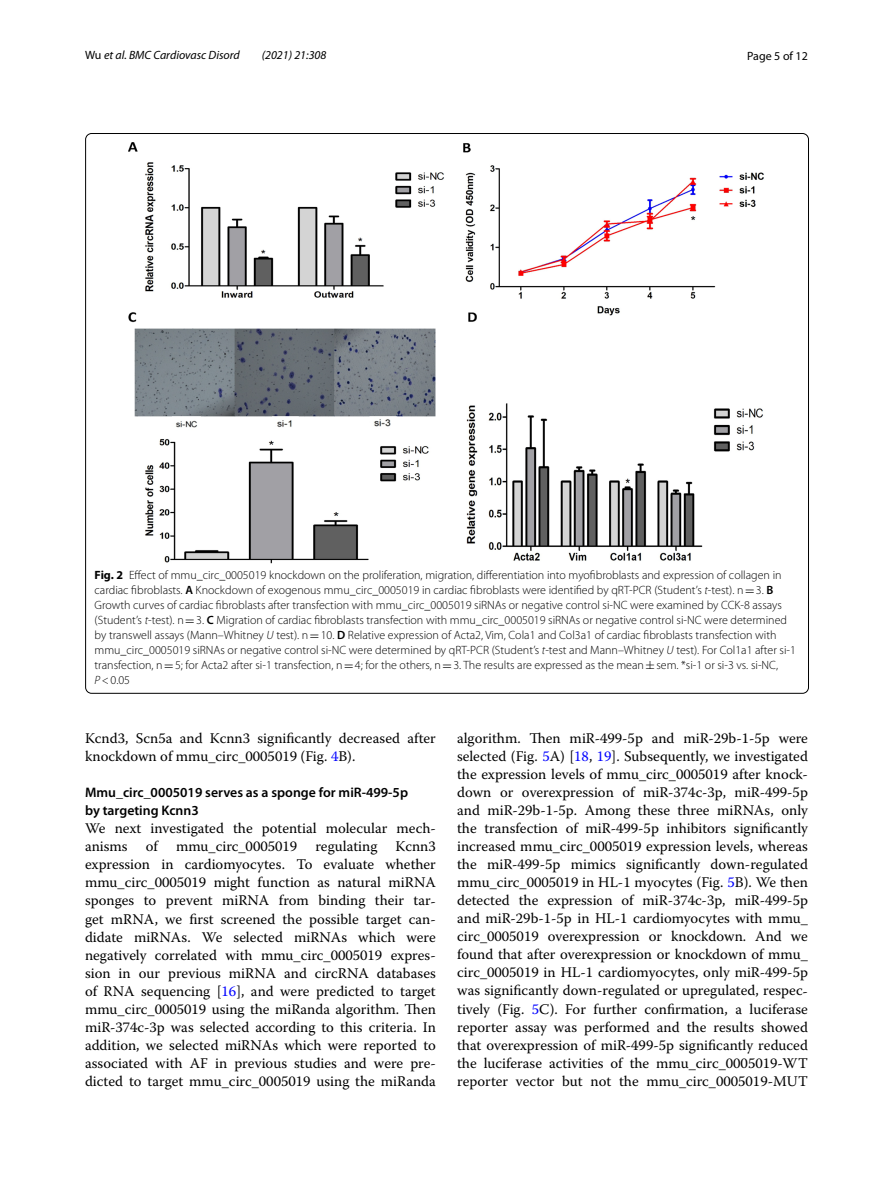
<style>
.page{position:relative;width:893px;height:1187px;background:#fff}
.page>*{position:absolute;margin:0;border:0;box-sizing:border-box;transform-origin:0 0}
.t1{font:14.7px/18px "Warnock Pro";color:#000;text-align:justify}
.t2{font:600 13.8px/18px "Myriad Pro";color:#000}
.t3{font:300 12px/15px "Myriad Pro";color:#000}
.t4{font:italic 12px "Myriad Pro";color:#000}
.t5{font:12px "Myriad Pro";color:#000}
.s1{font-style:normal}
.s2{font-weight:700}
.s3{font-weight:600}
.s4{font-style:italic}
.s5{font-family:"MTSY";font-weight:400}
.s6{color:#00f}
</style>
<div class="page">
<img style="left:128px;top:142px;width:636px;height:421px">
<p class="t4" style="left:85px;top:48px;width:156px"><span class="s1">Wu</span> et al. BMC Cardiovasc Disord</p>
<p class="t4" style="left:262px;top:48px;width:66px">(2021) 21:308</p>
<p class="t5" style="left:747px;top:48px;width:62px">Page 5 of 12</p>
<p class="t3" style="left:95px;top:567px;width:703px"><span class="s2">Fig. 2</span> Effect of mmu_circ_0005019 knockdown on the proliferation, migration, differentiation into myofibroblasts and expression of collagen in cardiac fibroblasts. <span class="s3">A</span> Knockdown of exogenous mmu_circ_0005019 in cardiac fibroblasts were identified by qRT-PCR (Student’s <span class="s4">t</span>-test). n<span class="s5">=</span>3. <span class="s3">B </span>Growth curves of cardiac fibroblasts after transfection with mmu_circ_0005019 siRNAs or negative control si-NC were examined by CCK-8 assays (Student’s <span class="s4">t</span>-test). n<span class="s5">=</span>3. <span class="s3">C</span> Migration of cardiac fibroblasts transfection with mmu_circ_0005019 siRNAs or negative control si-NC were determined by transwell assays (Mann–Whitney <span class="s4">U</span> test). n<span class="s5">=</span>10. <span class="s3">D</span> Relative expression of Acta2, Vim, Cola1 and Col3a1 of cardiac fibroblasts transfection with mmu_circ_0005019 siRNAs or negative control si-NC were determined by qRT-PCR (Student’s <span class="s4">t</span>-test and Mann–Whitney <span class="s4">U</span> test). For Col1a1 after si-1 transfection, n<span class="s5">=</span>5; for Acta2 after si-1 transfection, n<span class="s5">=</span>4; for the others, n<span class="s5">=</span>3. The results are expressed as the mean<span class="s5">±</span>sem. *si-1 or si-3 vs. si-NC, <span class="s4">P</span>&lt;0.05</p>
<p class="t1" style="left:85px;top:729px;width:352px">Kcnd3, Scn5a and Kcnn3 significantly decreased after knockdown of mmu_circ_0005019 (Fig. <span class="s6">4</span>B).</p>
<p class="t2" style="left:85px;top:783px;width:325px">Mmu_circ_0005019 serves as a sponge for miR‑499‑5p by targeting Kcnn3</p>
<p class="t1" style="left:85px;top:819px;width:352px">We next investigated the potential molecular mech&shy;anisms of mmu_circ_0005019 regulating Kcnn3 expression in cardiomyocytes. To evaluate whether mmu_circ_0005019 might function as natural miRNA sponges to prevent miRNA from binding their tar&shy;get mRNA, we first screened the possible target can&shy;didate miRNAs. We selected miRNAs which were negatively correlated with mmu_circ_0005019 expres&shy;sion in our previous miRNA and circRNA databases of RNA sequencing [<span class="s6">16</span>], and were predicted to target mmu_circ_0005019 using the miRanda algorithm. Then miR-374c-3p was selected according to this criteria. In addition, we selected miRNAs which were reported to associated with AF in previous studies and were pre&shy;dicted to target mmu_circ_0005019 using the miRanda</p>
<p class="t1" style="left:457px;top:729px;width:352px">algorithm. Then miR-499-5p and miR-29b-1-5p were selected (Fig. <span class="s6">5</span>A) [<span class="s6">18</span>, <span class="s6">19</span>]. Subsequently, we investigated the expression levels of mmu_circ_0005019 after knock&shy;down or overexpression of miR-374c-3p, miR-499-5p and miR-29b-1-5p. Among these three miRNAs, only the transfection of miR-499-5p inhibitors significantly increased mmu_circ_0005019 expression levels, whereas the miR-499-5p mimics significantly down-regulated mmu_circ_0005019 in HL-1 myocytes (Fig. <span class="s6">5</span>B). We then detected the expression of miR-374c-3p, miR-499-5p and miR-29b-1-5p in HL-1 cardiomyocytes with mmu_ circ_0005019 overexpression or knockdown. And we found that after overexpression or knockdown of mmu_ circ_0005019 in HL-1 cardiomyocytes, only miR-499-5p was significantly down-regulated or upregulated, respec&shy;tively (Fig. <span class="s6">5</span>C). For further confirmation, a luciferase reporter assay was performed and the results showed that overexpression of miR-499-5p significantly reduced the luciferase activities of the mmu_circ_0005019-WT reporter vector but not the mmu_circ_0005019-MUT</p>
</div>
